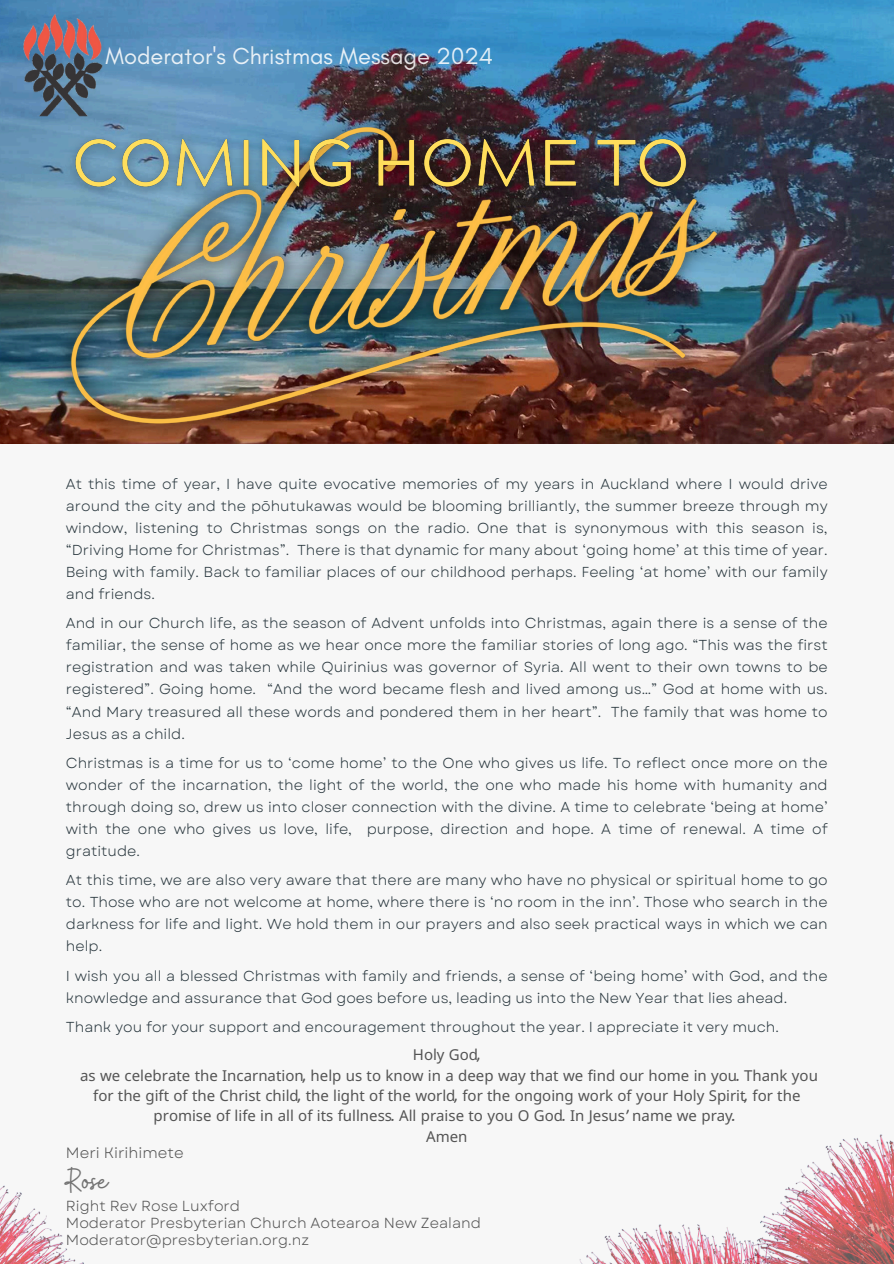
<style>
.page{position:relative;width:894px;height:1264px;background:#fff}
.page>*{position:absolute;margin:0;border:0;box-sizing:border-box;transform-origin:0 0}
.t1{font:34.5px "Buffalo";color:#737373}
.t2{font:23.7px "Glacial Indifference";color:#fff}
.t3{font:15px/20.2px "Noto Sans";color:#545454;text-align:center}
.t4{font:15px "Garet";color:#545454}
.t5{font:14.55px "Garet";color:#545454}
.t6{font:14.4px/22px "Garet";color:#2a383f;text-align:justify}
.s1{font-family:"Gveret Levin Alef Alef Alef"}
</style>
<div class="page">
<div style="left:0;top:0;width:893px;height:1263px;background:#f7f7f7"></div>
<img style="left:893px;top:1142px;width:1px;height:121px">
<img style="left:0;top:1px;width:893px;height:442px">
<img style="left:16px;top:102px;width:752px;height:342px">
<img style="left:23px;top:13px;width:79px;height:104px">
<img style="left:763px;top:1134px;width:130px;height:129px">
<img style="left:58px;top:124px;width:646px;height:83px">
<img style="left:579px;top:1217px;width:189px;height:46px">
<img style="left:0;top:1185px;width:84px;height:78px">
<h2 class="t2" style="left:105px;top:41px;width:389px">Moderator's Christmas Message 2024</h2>
<p class="t6" style="left:66px;top:473px;width:763px">At this time of year, I have quite evocative memories of my years in Auckland where I would drive around the city and the pōhutukawas would be blooming brilliantly, the summer breeze through my window, listening to Christmas songs on the radio. One that is synonymous with this season is, “Driving Home for Christmas”. There is that dynamic for many about ‘going home’ at this time of year.<br>Being with family. Back to familiar places of our childhood perhaps. Feeling ‘at home’ with our family and friends.</p>
<p class="t6" style="left:66px;top:612px;width:763px">And in our Church life, as the season of Advent unfolds into Christmas, again there is a sense of the familiar, the sense of home as we hear once more the familiar stories of long ago. “This was the first registration and was taken while Quirinius was governor of Syria. All went to their own towns to be registered”. Going home. “And the word became flesh and lived among us…” God at home with us. “And Mary treasured all these words and pondered them in her heart”. The family that was home to Jesus as a child.</p>
<p class="t6" style="left:66px;top:751px;width:763px">Christmas is a time for us to ‘come home’ to the One who gives us life. To reflect once more on the wonder of the incarnation, the light of the world, the one who made his home with humanity and through doing so, drew us into closer connection with the divine. A time to celebrate ‘being at home’ with the one who gives us love, life, purpose, direction and hope. A time of renewal. A time of gratitude.</p>
<p class="t6" style="left:66px;top:869px;width:763px">At this time, we are also very aware that there are many who have no physical or spiritual home to go to. Those who are not welcome at home, where there is ‘no room in the inn’. Those who search in the darkness for life and light. We hold them in our prayers and also seek practical ways in which we can help.</p>
<p class="t6" style="left:66px;top:964px;width:763px">I wish you all a blessed Christmas with family and friends, a sense of ‘being home’ with God, and the knowledge and assurance that God goes before us, leading us into the New Year that lies ahead.</p>
<p class="t6" style="left:66px;top:1015px;width:714px">Thank you for your support and encouragement throughout the year. I appreciate it very much.</p>
<p class="t3" style="left:413px;top:1044px;width:69px">Holy God<span class="s1">,</span></p>
<p class="t3" style="left:80px;top:1064px;width:739px">as we celebrate the Incarnation<span class="s1">,</span> help us to know in a deep way that we find our home in you<span class="s1">.</span> Thank you</p>
<p class="t3" style="left:93px;top:1084px;width:708px">for the gift of the Christ child<span class="s1">,</span> the light of the world<span class="s1">,</span> for the ongoing work of your Holy Spirit<span class="s1">,</span> for the promise of life in all of its fullness<span class="s1">.</span> All praise to you O God<span class="s1">.</span> In Jesus<span class="s1">’</span> name we pray<span class="s1">.</span></p>
<p class="t3" style="left:426px;top:1125px;width:43px">Amen</p>
<p class="t4" style="left:66px;top:1141px;width:119px">Meri Kirihimete</p>
<p class="t1" style="left:66px;top:1158px;width:43px">Rose</p>
<p class="t5" style="left:66px;top:1195px;width:176px">Right Rev Rose Luxford</p>
<p class="t5" style="left:66px;top:1212px;width:416px">Moderator Presbyterian Church Aotearoa New Zealand</p>
<p class="t5" style="left:66px;top:1229px;width:244px">Moderator@presbyterian.org.nz</p>
</div>
